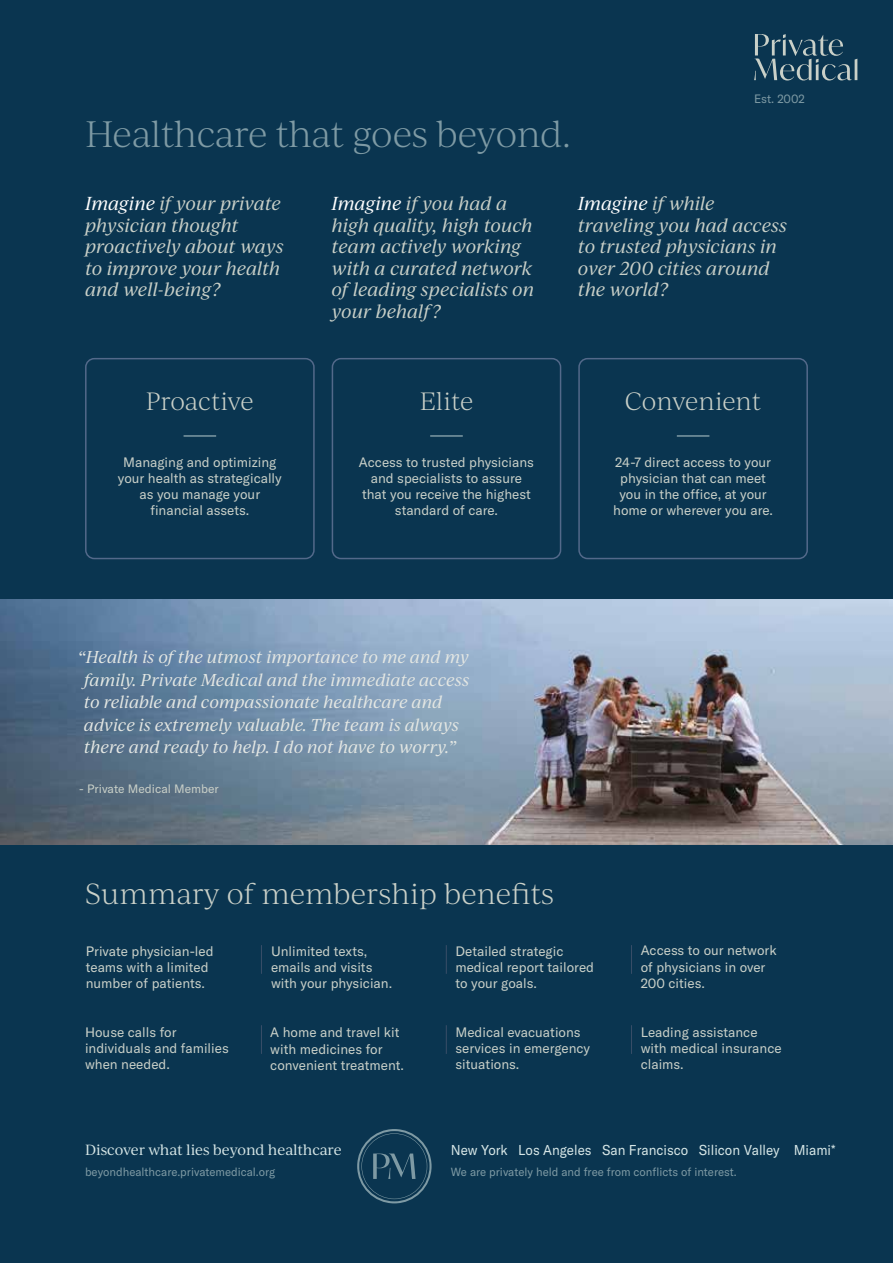
<style>
.page{position:relative;width:893px;height:1263px;background:#0a3550}
.page>*{position:absolute;margin:0;border:0;box-sizing:border-box;transform-origin:0 0}
.t1{font:300 35.25px "Ivy Journal";letter-spacing:-.02em;color:#7e9aa4}
.t2{font:300 27.9px "Ivy Journal";color:#c9d0c8}
.t3{font:300 24px "Ivy Journal";letter-spacing:-.01em;color:#c9d0c8}
.t4{font:italic 18px/21.6px "Ivy Journal";letter-spacing:-.01em;color:#c9d0c8}
.t5{font:italic 16.5px/22.5px "Ivy Journal";letter-spacing:-.01em;color:#e4e7e3}
.t6{font:14.1px "GT America";color:#d6e6e6;scale:.95 1}
.t7{font:14.1px "Ivy Journal";letter-spacing:-.01em;color:#d6e6e6}
.t8{font:13.5px/16.2px "GT America";color:#c9d0c8}
.t9{font:12px "GT America";color:#c9d0c8}
.t10{font:12px "GT America";color:#7e9aa4}
.t11{font:11.7px "GT America";color:#7e9aa4}
.s1{color:#fff}
</style>
<div class="page">
<svg style="left:754px;top:34px;width:103px;height:47px"></svg>
<img style="left:0;top:600px;width:893px;height:245px">
<div style="left:85px;top:358px;width:230px;height:201px;border:2px solid #53698a;border-radius:9px"></div>
<div style="left:332px;top:358px;width:229px;height:201px;border:2px solid #53698a;border-radius:9px"></div>
<div style="left:578px;top:358px;width:230px;height:201px;border:2px solid #53698a;border-radius:9px"></div>
<hr style="left:184px;top:435px;width:32px;height:2px;background:#7e9aa4">
<hr style="left:430px;top:435px;width:33px;height:2px;background:#7e9aa4">
<hr style="left:677px;top:435px;width:32px;height:2px;background:#7e9aa4">
<svg style="left:261px;top:945px;width:1px;height:29px"></svg>
<svg style="left:446px;top:945px;width:1px;height:29px"></svg>
<svg style="left:631px;top:945px;width:1px;height:29px"></svg>
<svg style="left:261px;top:1025px;width:1px;height:29px"></svg>
<svg style="left:446px;top:1025px;width:1px;height:29px"></svg>
<svg style="left:631px;top:1025px;width:1px;height:29px"></svg>
<svg style="left:357px;top:1129px;width:75px;height:74px"></svg>
<h1 class="t1" style="left:85px;top:109px;width:487px">Healthcare that goes beyond.</h1>
<p class="t10" style="left:754px;top:92px;width:52px">Est. 2002</p>
<h3 class="t4" style="left:85px;top:192px;width:200px"><span class="s1">Imagine</span> if your private physician thought proactively about ways to improve your health and well-being?</h3>
<h3 class="t4" style="left:331px;top:192px;width:204px"><span class="s1">Imagine</span> if you had a high quality, high touch team actively working with a curated network of leading specialists on your behalf?</h3>
<h3 class="t4" style="left:578px;top:192px;width:211px"><span class="s1">Imagine</span> if while traveling you had access to trusted physicians in over 200 cities around the world?</h3>
<h3 class="t3" style="left:146px;top:384px;width:110px">Proactive</h3>
<p class="t8" style="left:118px;top:454px;width:165px;text-align:center">Managing and optimizing your health as strategically as you manage your financial assets.</p>
<h3 class="t3" style="left:420px;top:384px;width:55px">Elite</h3>
<p class="t8" style="left:359px;top:454px;width:177px;text-align:center">Access to trusted physicians and specialists to assure that you receive the highest standard of care.</p>
<p class="t5" style="left:84px;top:645px;width:387px;text-indent:-6px">“Health is of the utmost importance to me and my family. Private Medical and the immediate access to reliable and compassionate healthcare and advice is extremely valuable. The team is always there and ready to help. I do not have to worry.”</p>
<p class="t9" style="left:79px;top:782px;width:141px">- Private Medical Member</p>
<h3 class="t3" style="left:625px;top:384px;width:138px">Convenient</h3>
<p class="t8" style="left:613px;top:454px;width:161px;text-align:center">24-7 direct access to your physician that can meet you in the office, at your home or wherever you are.</p>
<h2 class="t2" style="left:85px;top:874px;width:470px">Summary of membership benefits</h2>
<p class="t8" style="left:455px;top:943px;width:140px">Detailed strategic medical report tailored to your goals.</p>
<p class="t8" style="left:86px;top:943px;width:129px">Private physician-led teams with a limited number of patients.</p>
<p class="t8" style="left:271px;top:943px;width:123px">Unlimited texts, emails and visits with your physician.</p>
<p class="t8" style="left:641px;top:942px;width:137px">Access to our network of physicians in over<br>200 cities.</p>
<p class="t8" style="left:270px;top:1024px;width:135px">A home and travel kit with medicines for convenient treatment.</p>
<p class="t8" style="left:455px;top:1024px;width:136px">Medical evacuations services in emergency situations.</p>
<p class="t8" style="left:85px;top:1024px;width:145px">House calls for individuals and families when needed.</p>
<p class="t8" style="left:641px;top:1024px;width:142px">Leading assistance with medical insurance claims.</p>
<p class="t7" style="left:85px;top:1139px;width:258px">Discover what lies beyond healthcare</p>
<p class="t11" style="left:85px;top:1165px;width:192px">beyondhealthcare.privatemedical.org</p>
<p class="t6" style="left:451px;top:1142px;width:406px">New York Los Angeles San Francisco Silicon Valley Miami*</p>
<p class="t11" style="left:451px;top:1165px;width:288px">We are privately held and free from conflicts of interest.</p>
</div>
